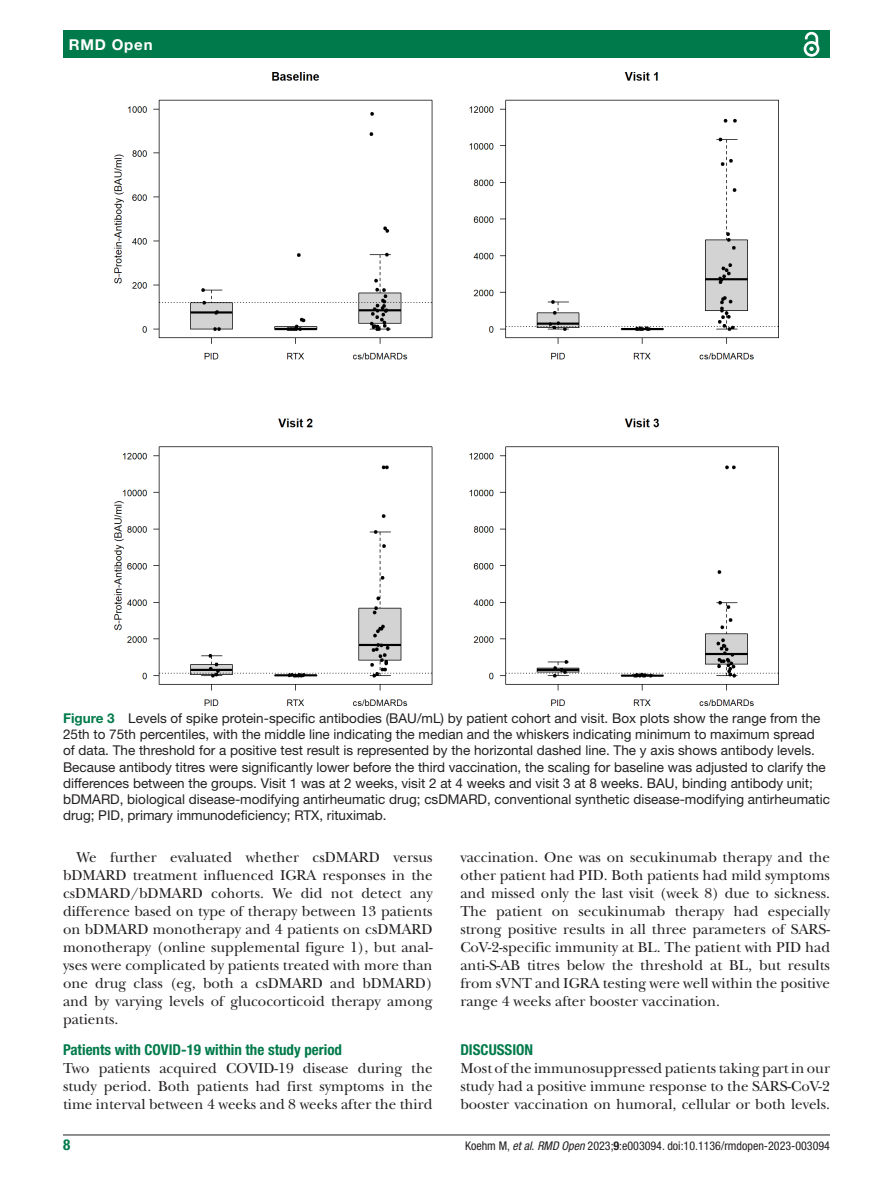
<style>
.page{position:relative;width:893px;height:1191px;background:#fff}
.page>*{position:absolute;margin:0;border:0;box-sizing:border-box;transform-origin:0 0}
.t1{font:15px/18px "New Baskerville";color:#231f20;text-align:justify}
.t2{font:700 condensed 15px "Helvetica Neue LT Std";color:#007a4b}
.t3{font:700 15px "Helvetica Neue LT Std";letter-spacing:.055em;color:#fff}
.t4{font:13.5px/16.2px "Helvetica Neue LT Std";color:#231f20}
.t5{font:condensed 12px "Helvetica Neue LT Std";color:#231f20}
.s1{font-weight:700;color:#007a4b}
.s2{font-style:italic}
.s3{font-weight:700}
</style>
<div class="page">
<hr style="left:63px;top:1134px;width:767px;height:1px;background:#231f20">
<div style="left:63px;top:31px;width:767px;height:27px;background:#007a4b"></div>
<svg style="left:803px;top:31px;width:17px;height:26px"></svg>
<img style="left:115px;top:73px;width:663px;height:632px">
<p class="t3" style="left:69px;top:35px;width:85px">RMD Open</p>
<p class="t4" style="left:63px;top:710px;width:768px"><span class="s1">Figure 3</span> Levels of spike protein-specific antibodies (BAU/mL) by patient cohort and visit. Box plots show the range from the 25th to 75th percentiles, with the middle line indicating the median and the whiskers indicating minimum to maximum spread<br>of data. The threshold for a positive test result is represented by the horizontal dashed line. The y axis shows antibody levels.<br>Because antibody titres were significantly lower before the third vaccination, the scaling for baseline was adjusted to clarify the differences between the groups. Visit 1 was at 2 weeks, visit 2 at 4 weeks and visit 3 at 8 weeks. BAU, binding antibody unit; bDMARD, biological disease-modifying antirheumatic drug; csDMARD, conventional synthetic disease-modifying antirheumatic drug; PID, primary immunodeficiency; RTX, rituximab.</p>
<p class="t1" style="left:63px;top:848px;width:371px;text-indent:14px">We further evaluated whether csDMARD versus bDMARD treatment influenced IGRA responses in the csDMARD/bDMARD cohorts. We did not detect any difference based on type of therapy between 13 patients on bDMARD monotherapy and 4 patients on csDMARD monotherapy (online supplemental figure 1), but anal&shy;yses were complicated by patients treated with more than one drug class (eg, both a csDMARD and bDMARD) and by varying levels of glucocorticoid therapy among patients.</p>
<p class="t2" style="left:63px;top:1041px;width:281px">Patients with COVID-19 within the study period</p>
<p class="t1" style="left:63px;top:1059px;width:371px">Two patients acquired COVID-19 disease during the study period. Both patients had first symptoms in the time interval between 4 weeks and 8 weeks after the third</p>
<p class="t1" style="left:460px;top:848px;width:371px">vaccination. One was on secukinumab therapy and the other patient had PID. Both patients had mild symptoms and missed only the last visit (week 8) due to sickness.<br>The patient on secukinumab therapy had especially strong positive results in all three parameters of SARS-CoV-2-specific immunity at BL. The patient with PID had anti-S-AB titres below the threshold at BL, but results from sVNT and IGRA testing were well within the positive range 4 weeks after booster vaccination.</p>
<p class="t2" style="left:460px;top:1041px;width:74px">DISCUSSION</p>
<p class="t1" style="left:460px;top:1059px;width:371px">Most of the immunosuppressed patients taking part in our study had a positive immune response to the SARS-CoV-2 booster vaccination on humoral, cellular or both levels.</p>
<p class="t2" style="left:63px;top:1135px;width:9px">8</p>
<p class="t5" style="left:465px;top:1138px;width:366px">Koehm M, <span class="s2">et al</span>. <span class="s2">RMD Open</span> 2023;<span class="s3">9</span>:e003094. doi:10.1136/rmdopen-2023-003094</p>
</div>
